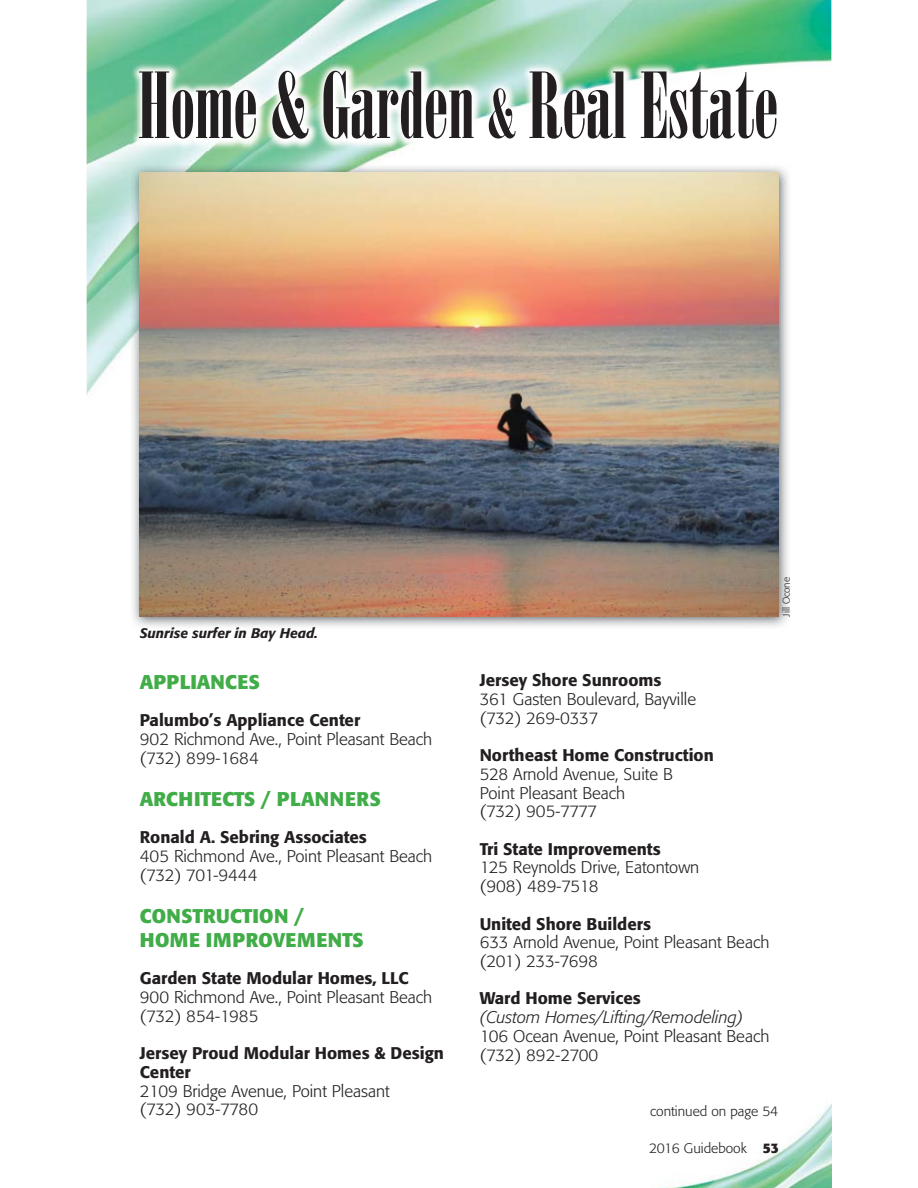
<style>
.page{position:relative;width:918px;height:1188px;background:#fff}
.page>*{position:absolute;margin:0;border:0;box-sizing:border-box;transform-origin:0 0}
.t1{font:90.6px "Onyx";color:#231f20}
.t2{font:700 19.65px "Formata";color:#41ad49}
.t3{font:700 19.65px/23.7px "Formata";letter-spacing:.02em;color:#41ad49}
.t4{font:300 16.8px/18.8px "Formata";color:#231f20}
.t5{font:500 16.8px/18.8px "Formata";color:#231f20}
.t6{font:italic 300 16.8px "Formata";color:#231f20}
.t7{font:300 13.8px "Formata";color:#231f20}
.t8{font:italic 500 13.8px "Formata";color:#231f20}
.t9{font:300 9.9px "Formata";color:#231f20}
.s1{font-size:67.05px}
.s2{font-weight:700}
</style>
<div class="page">
<img style="left:659px;top:1104px;width:172px;height:84px">
<img style="left:87px;top:0;width:744px;height:395px">
<img style="left:131px;top:62px;width:657px;height:88px">
<img style="left:130px;top:163px;width:661px;height:464px">
<img style="left:140px;top:173px;width:638px;height:444px">
<h1 class="t1" style="left:138px;top:58px;width:642px">Home &amp; Garden <span class="s1">&amp;</span> Real Estate</h1>
<p class="t8" style="left:140px;top:627px;width:180px">Sunrise surfer in Bay Head.</p>
<p class="t2" style="left:140px;top:673px;width:122px">APPLIANCES</p>
<p class="t5" style="left:140px;top:712px;width:222px">Palumbo’s Appliance Center</p>
<p class="t4" style="left:140px;top:731px;width:294px">902 Richmond Ave., Point Pleasant Beach (732) 899-1684</p>
<p class="t2" style="left:140px;top:790px;width:243px">ARCHITECTS / PLANNERS</p>
<p class="t5" style="left:140px;top:830px;width:229px">Ronald A. Sebring Associates</p>
<p class="t4" style="left:140px;top:848px;width:294px">405 Richmond Ave., Point Pleasant Beach (732) 701-9444</p>
<p class="t3" style="left:140px;top:906px;width:225px">CONSTRUCTION /<br>HOME IMPROVEMENTS</p>
<p class="t5" style="left:140px;top:970px;width:270px">Garden State Modular Homes, LLC</p>
<p class="t4" style="left:140px;top:989px;width:294px">900 Richmond Ave., Point Pleasant Beach (732) 854-1985</p>
<p class="t5" style="left:140px;top:1045px;width:306px">Jersey Proud Modular Homes &amp; Design<br>Center</p>
<p class="t4" style="left:140px;top:1083px;width:251px">2109 Bridge Avenue, Point Pleasant (732) 903-7780</p>
<p class="t9" style="left:782px;top:617px;width:41px;rotate:-90deg">Jill Ocone</p>
<p class="t5" style="left:480px;top:672px;width:183px">Jersey Shore Sunrooms</p>
<p class="t4" style="left:480px;top:691px;width:218px">361 Gasten Boulevard, Bayville (732) 269-0337</p>
<p class="t5" style="left:480px;top:747px;width:236px">Northeast Home Construction</p>
<p class="t4" style="left:480px;top:766px;width:195px">528 Arnold Avenue, Suite B<br>Point Pleasant Beach<br>(732) 905-7777</p>
<p class="t5" style="left:480px;top:841px;width:183px">Tri State Improvements</p>
<p class="t4" style="left:480px;top:859px;width:221px">125 Reynolds Drive, Eatontown (908) 489-7518</p>
<p class="t5" style="left:480px;top:916px;width:173px">United Shore Builders</p>
<p class="t4" style="left:480px;top:934px;width:291px">633 Arnold Avenue, Point Pleasant Beach (201) 233-7698</p>
<p class="t5" style="left:480px;top:990px;width:163px">Ward Home Services</p>
<p class="t6" style="left:480px;top:1010px;width:265px">(Custom Homes/Lifting/Remodeling)</p>
<p class="t4" style="left:480px;top:1028px;width:291px">106 Ocean Avenue, Point Pleasant Beach (732) 892-2700</p>
<p class="t7" style="left:650px;top:1105px;width:129px">continued on page 54</p>
<p class="t7" style="left:649px;top:1142px;width:131px">2016 Guidebook <span class="s2">53</span></p>
</div>
